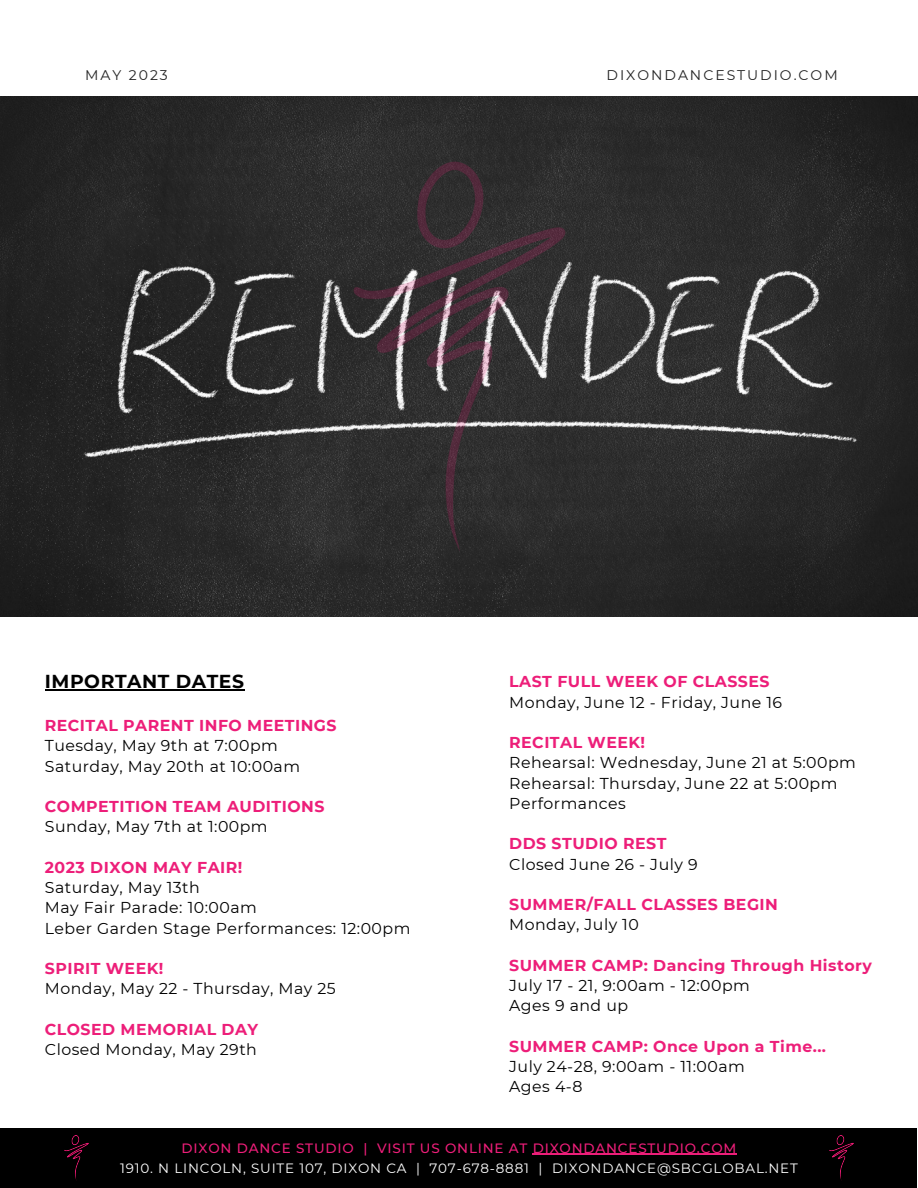
<style>
.page{position:relative;width:918px;height:1188px;background:#fff}
.page>*{position:absolute;margin:0;border:0;box-sizing:border-box;transform-origin:0 0}
.t1{font:700 18.75px "Montserrat";letter-spacing:.03em;color:#000}
.t2{font:15.75px/20.2px "Montserrat";letter-spacing:.03em;color:#000}
.t3{font:700 15.75px "Montserrat";letter-spacing:.03em;color:#ed1e79}
.t4{font:13.95px "Montserrat";letter-spacing:.14em;color:#222}
.t5{font:13.5px "Montserrat";letter-spacing:.06em;color:#fff}
.t6{font:500 13.5px "Montserrat";letter-spacing:.06em;color:#ed1e79}
</style>
<div class="page">
<div style="left:0;top:1128px;width:917px;height:60px;background:#000"></div>
<hr style="left:533px;top:1154px;width:204px;height:1px;background:#ed1e79">
<img style="left:64px;top:1135px;width:25px;height:46px">
<img style="left:829px;top:1135px;width:25px;height:46px">
<img style="left:0;top:97px;width:918px;height:520px">
<img style="left:293px;top:129px;width:332px;height:456px">
<hr style="left:45px;top:690px;width:200px;height:1px;background:#000">
<p class="t4" style="left:85px;top:66px;width:84px">MAY 2023</p>
<p class="t4" style="left:607px;top:66px;width:233px">DIXONDANCESTUDIO.COM</p>
<p class="t1" style="left:45px;top:670px;width:201px">IMPORTANT DATES</p>
<p class="t3" style="left:45px;top:716px;width:293px">RECITAL PARENT INFO MEETINGS</p>
<p class="t2" style="left:45px;top:736px;width:257px">Tuesday, May 9th at 7:00pm<br>Saturday, May 20th at 10:00am</p>
<p class="t3" style="left:45px;top:797px;width:281px">COMPETITION TEAM AUDITIONS</p>
<p class="t2" style="left:45px;top:817px;width:224px">Sunday, May 7th at 1:00pm</p>
<p class="t3" style="left:45px;top:858px;width:199px">2023 DIXON MAY FAIR!</p>
<p class="t2" style="left:45px;top:877px;width:367px">Saturday, May 13th<br>May Fair Parade: 10:00am<br>Leber Garden Stage Performances: 12:00pm</p>
<p class="t3" style="left:45px;top:959px;width:120px">SPIRIT WEEK!</p>
<p class="t2" style="left:45px;top:979px;width:292px">Monday, May 22 - Thursday, May 25</p>
<p class="t3" style="left:45px;top:1020px;width:215px">CLOSED MEMORIAL DAY</p>
<p class="t2" style="left:45px;top:1039px;width:213px">Closed Monday, May 29th</p>
<p class="t3" style="left:509px;top:672px;width:262px">LAST FULL WEEK OF CLASSES</p>
<p class="t2" style="left:509px;top:692px;width:274px">Monday, June 12 - Friday, June 16</p>
<p class="t3" style="left:509px;top:733px;width:137px">RECITAL WEEK!</p>
<p class="t2" style="left:509px;top:753px;width:348px">Rehearsal: Wednesday, June 21 at 5:00pm<br>Rehearsal: Thursday, June 22 at 5:00pm<br>Performances</p>
<p class="t3" style="left:509px;top:834px;width:159px">DDS STUDIO REST</p>
<p class="t2" style="left:509px;top:854px;width:190px">Closed June 26 - July 9</p>
<p class="t3" style="left:509px;top:895px;width:270px">SUMMER/FALL CLASSES BEGIN</p>
<p class="t2" style="left:509px;top:915px;width:131px">Monday, July 10</p>
<p class="t3" style="left:509px;top:956px;width:364px">SUMMER CAMP: Dancing Through History</p>
<p class="t2" style="left:509px;top:975px;width:242px">July 17 - 21, 9:00am - 12:00pm<br>Ages 9 and up</p>
<p class="t3" style="left:509px;top:1037px;width:318px">SUMMER CAMP: Once Upon a Time...</p>
<p class="t2" style="left:509px;top:1056px;width:237px">July 24-28, 9:00am - 11:00am<br>Ages 4-8</p>
<p class="t6" style="left:182px;top:1140px;width:556px">DIXON DANCE STUDIO | VISIT US ONLINE AT DIXONDANCESTUDIO.COM</p>
<p class="t5" style="left:120px;top:1160px;width:679px">1910. N LINCOLN, SUITE 107, DIXON CA | 707-678-8881 | DIXONDANCE@SBCGLOBAL.NET</p>
</div>
